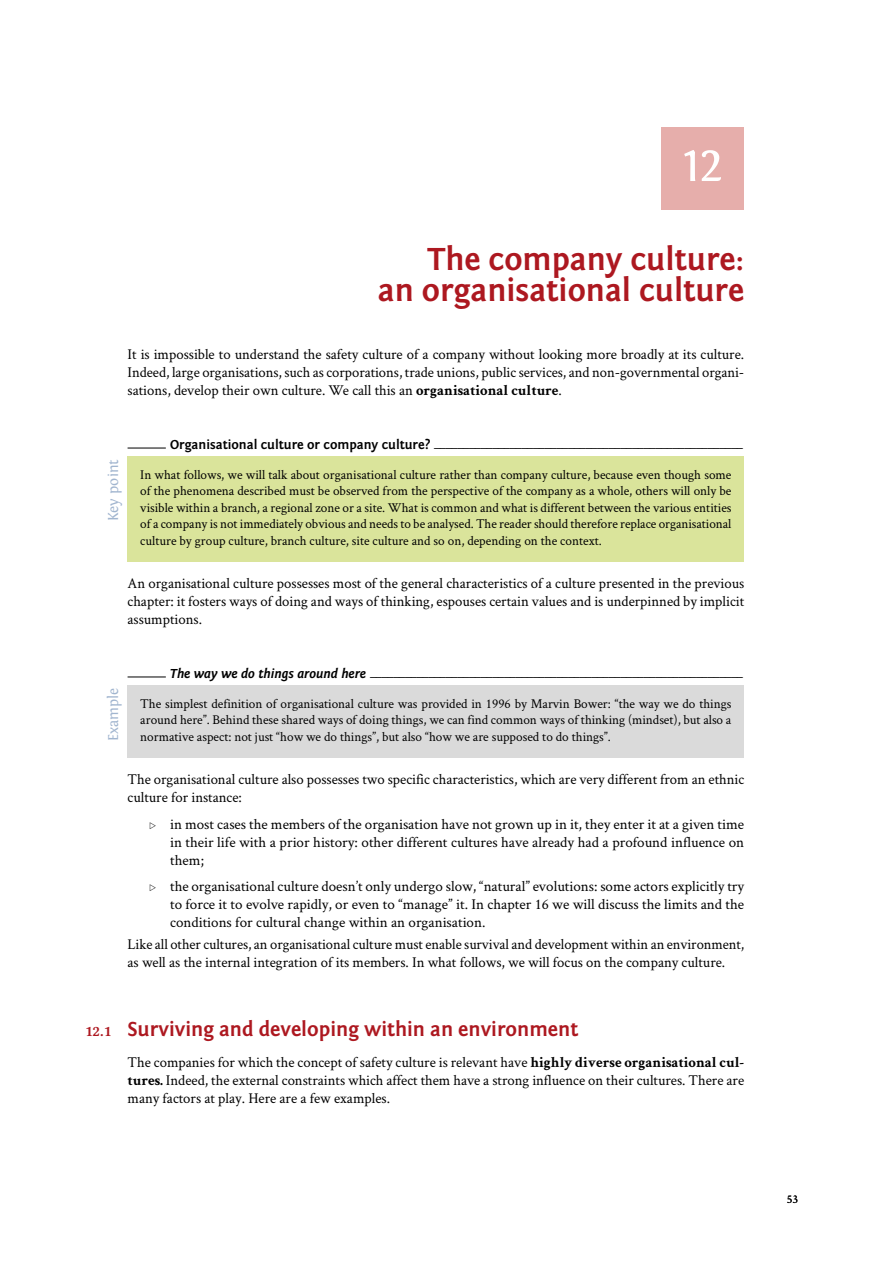
<style>
.page{position:relative;width:893px;height:1263px;background:#fff}
.page>*{position:absolute;margin:0;border:0;box-sizing:border-box;transform-origin:0 0}
.Lettre_Chiffre_Carré{font:52.5px "Fontin";color:#fff}
.TITRE_Chapitre_Ann{font:700 33px/31.5px "Fontin Sans";color:#ad1820;text-align:right}
.TITRE_Section_1_1{font:700 21px "Fontin Sans";color:#ad1820}
.Texte_courant_201{font:15px/18px "Crimson Text";color:#000;text-align:justify}
.ENCADRÉ_Titre_vert{font:15px "Fontin";letter-spacing:-.005em;color:#a1b5cf}
.ENCADRÉ_Titre_vert-2{font:15px "Fontin";letter-spacing:-.005em;color:#a1b5cf;scale:.96 1}
.ENCADRÉ_Texte_fond{font:13.5px/16.5px "Crimson Text";color:#000;text-align:justify}
.ENCADRÉ_Texte_Fond{font:13.5px/16.5px "Crimson Text";color:#000;text-align:justify}
.ENCADRÉ_Titre_File{font:13.5px "Fontin";color:#000}
.t1{font:12px "Crimson Text";color:#000}
.s1{font-weight:700}
.s2{font-family:"Fontin Sans";font-weight:700}
.s3{font-family:"Fontin Sans";font-weight:700;font-style:italic}
.s4{font-family:"Lin Libertine"}
.s5{font-family:"Lin Libertine OB";font-weight:400;font-size:15px}
</style>
<div class="page">
<hr style="left:128px;top:448px;width:38px;height:1px;background:#000">
<div style="left:128px;top:456px;width:616px;height:105px;background:#dae49b"></div>
<hr style="left:128px;top:677px;width:38px;height:1px;background:#000">
<div style="left:128px;top:685px;width:616px;height:72px;background:#dadada"></div>
<div style="left:662px;top:128px;width:82px;height:82px;background:#e6aeab"></div>
<p class="Lettre_Chiffre_Carré" style="left:683px;top:135px;width:41px">12</p>
<h1 class="TITRE_Chapitre_Ann" style="left:378px;top:243px;width:368px">The company culture:<br>an organisational culture</h1>
<p class="Texte_courant_201" style="left:128px;top:345px;width:618px">It is impossible to understand the safety culture of a company without looking more broadly at its culture.<br>Indeed, large organisations, such as corporations, trade unions, public services, and non-governmental organi&shy;sations, develop their own culture. We call this an <span class="s1">organisational culture</span>.</p>
<p class="ENCADRÉ_Titre_File" style="left:170px;top:435px;width:574px"><span class="s2">Organisational culture or company culture?</span> _____________________________________________________</p>
<p class="ENCADRÉ_Texte_fond" style="left:140px;top:466px;width:593px">In what follows, we will talk about organisational culture rather than company culture, because even though some of the phenomena described must be observed from the perspective of the company as a whole, others will only be visible within a branch, a regional zone or a site. What is common and what is different between the various entities of a company is not immediately obvious and needs to be analysed. The reader should therefore replace organisational culture by group culture, branch culture, site culture and so on, depending on the context.</p>
<p class="Texte_courant_201" style="left:128px;top:574px;width:618px">An organisational culture possesses most of the general characteristics of a culture presented in the previous chapter: it fosters ways of doing and ways of thinking, espouses certain values and is underpinned by implicit assumptions.</p>
<p class="ENCADRÉ_Titre_vert" style="left:105px;top:521px;width:64px;rotate:-90deg">Key point</p>
<p class="ENCADRÉ_Titre_File" style="left:170px;top:664px;width:574px"><span class="s3">The way we do things around here</span> ________________________________________________________________</p>
<p class="ENCADRÉ_Texte_Fond" style="left:140px;top:694px;width:593px">The simplest definition of organisational culture was provided in 1996 by Marvin Bower: “the way we do things around here”. Behind these shared ways of doing things, we can find common ways of thinking (mindset), but also a normative aspect: not just “how we do things”, but also “how we are supposed to do things”.</p>
<p class="Texte_courant_201" style="left:128px;top:770px;width:618px">The organisational culture also possesses two specific characteristics, which are very different from an ethnic culture for instance:</p>
<p class="Texte_courant_201" style="left:170px;top:814px;width:576px;text-indent:-21px"><span class="s4">▷</span> in most cases the members of the organisation have not grown up in it, they enter it at a given time in their life with a prior history: other different cultures have already had a profound influence on them;</p>
<p class="Texte_courant_201" style="left:170px;top:877px;width:576px;text-indent:-21px"><span class="s4">▷</span> the organisational culture doesn’t only undergo slow, “natural” evolutions: some actors explicitly try to force it to evolve rapidly, or even to “manage” it. In chapter 16 we will discuss the limits and the conditions for cultural change within an organisation.</p>
<p class="Texte_courant_201" style="left:128px;top:935px;width:618px">Like all other cultures, an organisational culture must enable survival and development within an environment, as well as the internal integration of its members. In what follows, we will focus on the company culture.</p>
<p class="ENCADRÉ_Titre_vert-2" style="left:105px;top:741px;width:57px;rotate:-90deg">Example</p>
<h2 class="TITRE_Section_1_1" style="left:85px;top:1018px;width:495px"><span class="s5">12.1</span> Surviving and developing within an environment</h2>
<p class="Texte_courant_201" style="left:128px;top:1052px;width:618px">The companies for which the concept of safety culture is relevant have <span class="s1">highly diverse organisational cul&shy;tures.</span> Indeed, the external constraints which affect them have a strong influence on their cultures. There are many factors at play. Here are a few examples.</p>
<p class="t1" style="left:787px;top:1191px;width:13px">53</p>
</div>
